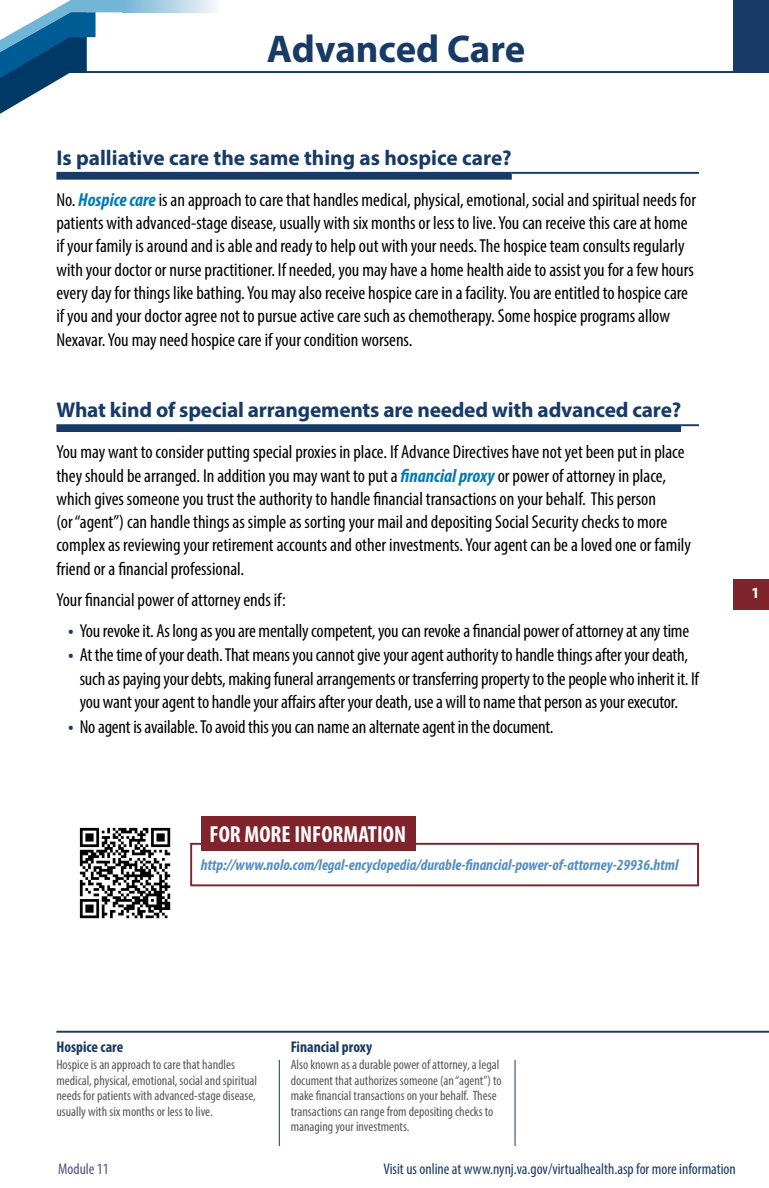
<style>
.page{position:relative;width:769px;height:1188px;background:#fff}
.page>*{position:absolute;margin:0;border:0;box-sizing:border-box;transform-origin:0 0}
.Header_dark_blue{font:700 38.85px "Myriad Pro";letter-spacing:-.005em;color:#183a66}
.Did_you_know_head{font:700 condensed 23.25px "Myriad Pro";color:#fff}
.Module_section_head{font:700 21.3px "Myriad Pro";letter-spacing:-.01em;color:#183a66}
.Text{font:condensed 18.9px/23.2px "Myriad Pro";color:#000}
.weblink{font:italic 700 condensed 15.6px "Myriad Pro";color:#528dc2}
.TOC_section_heads{font:condensed 15.6px "Myriad Pro";color:#183a66}
.Definition_call_out{font:700 condensed 15.6px "Myriad Pro";color:#183a66}
.TOC_section_heads-2{font:condensed 15.6px "Myriad Pro";color:#52528a}
.Header_dark_blue-2{font:700 15.6px "Myriad Pro";color:#fff}
.Definition_call_out-2{font:condensed 13.65px/15.6px "Myriad Pro";color:#58595b}
.s1{font-weight:700;font-style:italic;color:#027ab6}
.s2{font-weight:700;font-size:19.35px;color:#183a66}
</style>
<div class="page">
<hr style="left:0;top:71px;width:769px;height:2px;background:#183a66">
<div style="left:734px;top:0;width:35px;height:73px;background:#183a66"></div>
<hr style="left:56px;top:1031px;width:713px;height:2px;background:#183a66">
<div style="left:734px;top:579px;width:35px;height:30px;background:#7f232d"></div>
<svg style="left:0;top:0;width:122px;height:114px"></svg>
<svg style="left:122px;top:0;width:94px;height:12px"></svg>
<hr style="left:279px;top:1060px;width:1px;height:86px;background:#183a66">
<hr style="left:515px;top:1060px;width:1px;height:86px;background:#183a66">
<div style="left:56px;top:172px;width:456px;height:8px;background:#183a66"></div>
<hr style="left:512px;top:172px;width:187px;height:2px;background:#183a66">
<div style="left:56px;top:424px;width:625px;height:8px;background:#183a66"></div>
<svg style="left:681px;top:424px;width:18px;height:2px"></svg>
<div style="left:190px;top:843px;width:509px;height:43px;border:2px solid #7f232d"></div>
<div style="left:201px;top:816px;width:214px;height:35px;background:#7f232d"></div>
<img style="left:79px;top:827px;width:92px;height:92px">
<p class="Header_dark_blue" style="left:267px;top:24px;width:260px">Advanced Care</p>
<p class="Module_section_head" style="left:56px;top:144px;width:457px">Is palliative care the same thing as hospice care?</p>
<p class="Text" style="left:56px;top:188px;width:641px">No. <span class="s1">Hospice care</span> is an approach to care that handles medical, physical, emotional, social and spiritual needs for patients with advanced-stage disease, usually with six months or less to live. You can receive this care at home if your family is around and is able and ready to help out with your needs. The hospice team consults regularly with your doctor or nurse practitioner. If needed, you may have a home health aide to assist you for a few hours every day for things like bathing. You may also receive hospice care in a facility. You are entitled to hospice care if you and your doctor agree not to pursue active care such as chemotherapy. Some hospice programs allow Nexavar. You may need hospice care if your condition worsens.</p>
<p class="Module_section_head" style="left:56px;top:396px;width:626px">What kind of special arrangements are needed with advanced care?</p>
<p class="Text" style="left:56px;top:440px;width:636px">You may want to consider putting special proxies in place. If Advance Directives have not yet been put in place they should be arranged. In addition you may want to put a <span class="s1">financial proxy</span> or power of attorney in place, which gives someone you trust the authority to handle financial transactions on your behalf. This person<br>(or “agent”) can handle things as simple as sorting your mail and depositing Social Security checks to more complex as reviewing your retirement accounts and other investments. Your agent can be a loved one or family friend or a financial professional.</p>
<p class="Text" style="left:56px;top:588px;width:231px">Your financial power of attorney ends if:</p>
<p class="Text" style="left:68px;top:619px;width:623px"><span class="s2">•</span> You revoke it. As long as you are mentally competent, you can revoke a financial power of attorney at any time</p>
<p class="Text" style="left:80px;top:643px;width:621px;text-indent:-12px"><span class="s2">•</span> At the time of your death. That means you cannot give your agent authority to handle things after your death, such as paying your debts, making funeral arrangements or transferring property to the people who inherit it. If you want your agent to handle your affairs after your death, use a will to name that person as your executor.</p>
<p class="Text" style="left:68px;top:715px;width:487px"><span class="s2">•</span> No agent is available. To avoid this you can name an alternate agent in the document.</p>
<p class="Did_you_know_head" style="left:210px;top:820px;width:198px">FOR MORE INFORMATION</p>
<p class="weblink" style="left:201px;top:856px;width:479px">http://www.nolo.com/legal-encyclopedia/durable-financial-power-of-attorney-29936.html</p>
<p class="Header_dark_blue-2" style="left:751px;top:582px;width:10px">1</p>
<p class="Definition_call_out" style="left:56px;top:1037px;width:68px">Hospice care</p>
<p class="Definition_call_out-2" style="left:56px;top:1057px;width:202px">Hospice is an approach to care that handles medical, physical, emotional, social and spiritual needs for patients with advanced-stage disease, usually with six months or less to live.</p>
<p class="TOC_section_heads-2" style="left:58px;top:1160px;width:52px">Module 11</p>
<p class="Definition_call_out" style="left:291px;top:1037px;width:83px">Financial proxy</p>
<p class="Definition_call_out-2" style="left:291px;top:1057px;width:212px">Also known as a durable power of attorney, a legal document that authorizes someone (an “agent”) to make financial transactions on your behalf. These transactions can range from depositing checks to managing your investments.</p>
<p class="TOC_section_heads" style="left:384px;top:1160px;width:354px">Visit us online at www.nynj.va.gov/virtualhealth.asp for more information</p>
</div>
